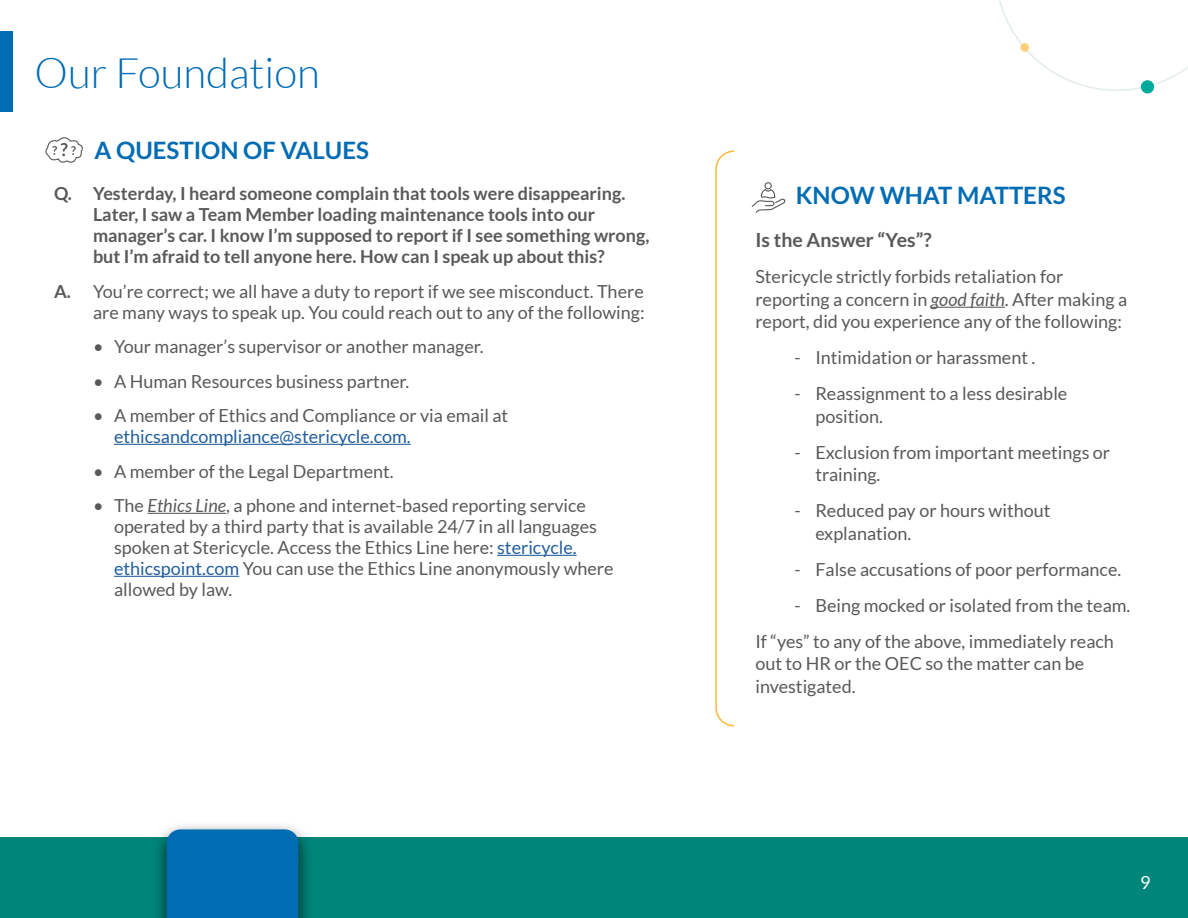
<style>
.page{position:relative;width:1188px;height:918px;background:#fff}
.page>*{position:absolute;margin:0;border:0;box-sizing:border-box;transform-origin:0 0}
.t1{font:300 42px "Lato";color:#006cb4}
.t2{font:700 24px "Lato";color:#006cb4}
.t3{font:700 19.5px "Lato";color:#58595b}
.t4{font:18px/22.5px "Lato";color:#58595b}
.t5{font:700 18px/21px "Lato";color:#58595b}
.t6{font:18px "Lato";color:#215e9e}
.t7{font:18px "Lato";color:#fff}
.s1{font-weight:700}
.s2{font-style:italic}
.s3{color:#215e9e}
</style>
<div class="page">
<div style="left:0;top:31px;width:14px;height:81px;background:#006cb4"></div>
<svg style="left:999px;top:0;width:189px;height:91px"></svg>
<div style="left:1141px;top:80px;width:13px;height:14px;background:#00ab9c;border-radius:50%"></div>
<svg style="left:1020px;top:43px;width:9px;height:9px"></svg>
<hr style="left:114px;top:444px;width:297px;height:1px;background:#215e9e">
<hr style="left:148px;top:513px;width:78px;height:1px;background:#58595b">
<hr style="left:497px;top:555px;width:80px;height:1px;background:#215e9e">
<hr style="left:114px;top:576px;width:125px;height:1px;background:#215e9e">
<hr style="left:931px;top:307px;width:74px;height:1px;background:#58595b">
<svg style="left:751px;top:182px;width:35px;height:31px"></svg>
<svg style="left:45px;top:137px;width:38px;height:26px"></svg>
<svg style="left:715px;top:150px;width:20px;height:577px"></svg>
<div style="left:0;top:837px;width:1188px;height:81px;background:#00857a"></div>
<div style="left:152px;top:821px;width:161px;height:97px;background:#000;opacity:.75"></div>
<div style="left:167px;top:829px;width:131px;height:89px;background:#006cb4"></div>
<h1 class="t1" style="left:35px;top:50px;width:287px">Our Foundation</h1>
<h2 class="t2" style="left:94px;top:136px;width:276px">A QUESTION OF VALUES</h2>
<p class="t5" style="left:93px;top:183px;width:558px;text-indent:-39px">Q. Yesterday, I heard someone complain that tools were disappearing.<br>Later, I saw a Team Member loading maintenance tools into our manager’s car. I know I’m supposed to report if I see something wrong, but I’m afraid to tell anyone here. How can I speak up about this?</p>
<p class="t4" style="left:54px;top:280px;width:592px;line-height:21px;text-align:right"><span class="s1">A.</span> You’re correct; we all have a duty to report if we see misconduct. There are many ways to speak up. You could reach out to any of the following:</p>
<p class="t4" style="left:93px;top:335px;width:392px">• Your manager’s supervisor or another manager.</p>
<p class="t4" style="left:93px;top:370px;width:318px">• A Human Resources business partner.</p>
<p class="t4" style="left:93px;top:404px;width:417px">• A member of Ethics and Compliance or via email at</p>
<p class="t6" style="left:114px;top:427px;width:298px">ethicsandcompliance@stericycle.com.</p>
<p class="t4" style="left:93px;top:460px;width:302px">• A member of the Legal Department.</p>
<p class="t4" style="left:114px;top:495px;width:501px;line-height:21px;text-indent:-21px">• The <span class="s2">Ethics Line</span>, a phone and internet-based reporting service operated by a third party that is available 24/7 in all languages spoken at Stericycle. Access the Ethics Line here: <span class="s3">stericycle. ethicspoint.com</span> You can use the Ethics Line anonymously where allowed by law.</p>
<h2 class="t2" style="left:796px;top:181px;width:271px">KNOW WHAT MATTERS</h2>
<p class="t3" style="left:755px;top:229px;width:178px">Is the Answer “Yes”?</p>
<p class="t4" style="left:755px;top:266px;width:373px">Stericycle strictly forbids retaliation for reporting a concern in <span class="s2">good faith</span>. After making a report, did you experience any of the following:</p>
<p class="t4" style="left:794px;top:347px;width:243px">- Intimidation or harassment .</p>
<p class="t4" style="left:815px;top:383px;width:253px;text-indent:-21px">- Reassignment to a less desirable position.</p>
<p class="t4" style="left:815px;top:441px;width:296px;text-indent:-21px">- Exclusion from important meetings or training.</p>
<p class="t4" style="left:815px;top:500px;width:237px;text-indent:-21px">- Reduced pay or hours without explanation.</p>
<p class="t4" style="left:794px;top:558px;width:328px">- False accusations of poor performance.</p>
<p class="t4" style="left:755px;top:587px;width:377px;line-height:36px;text-indent:39px">- Being mocked or isolated from the team.<br>If “yes” to any of the above, immediately reach</p>
<p class="t4" style="left:755px;top:653px;width:330px">out to HR or the OEC so the matter can be investigated.</p>
<p class="t7" style="left:1140px;top:872px;width:12px">9</p>
</div>
